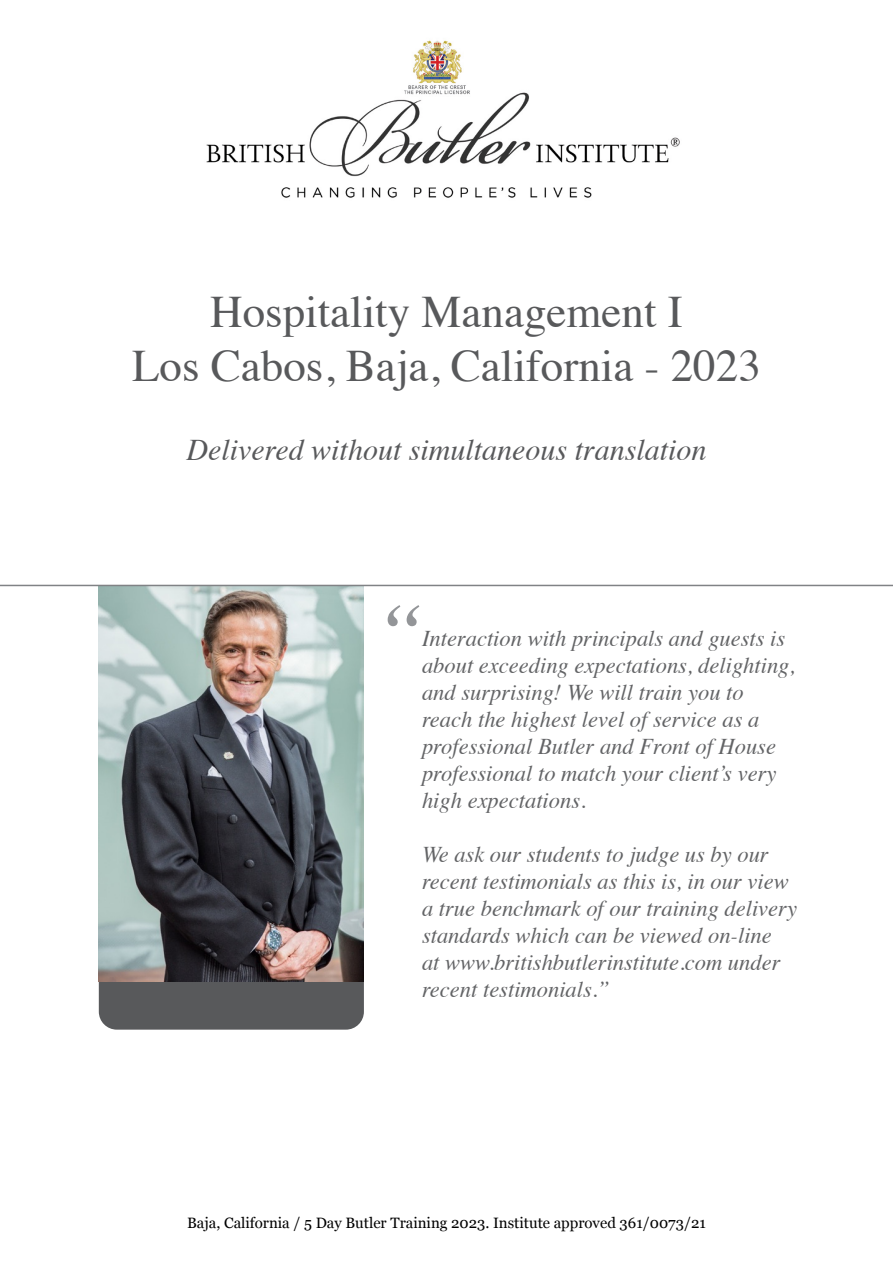
<style>
.page{position:relative;width:893px;height:1263px;background:#fff}
.page>*{position:absolute;margin:0;border:0;box-sizing:border-box;transform-origin:0 0}
.t1{font:italic 91.5px "Times";color:#939598}
.t2{font:45px/54px "Times";color:#58595b;text-align:center}
.t3{font:italic 30px "Times";color:#58595b}
.t4{font:italic 22.5px/27px "Times";color:#636466}
.t5{font:15px "Georgia";color:#000}
</style>
<div class="page">
<img style="left:206px;top:40px;width:474px;height:158px">
<div style="left:99px;top:982px;width:265px;height:48px;background:#58595b"></div>
<img style="left:99px;top:586px;width:265px;height:396px">
<hr style="left:0;top:585px;width:893px;height:1px;background:#808285">
<h2 class="t2" style="left:132px;top:281px;width:630px">Hospitality Management I<br>Los Cabos, Baja, California - 2023</h2>
<h3 class="t3" style="left:187px;top:424px;width:521px">Delivered without simultaneous translation</h3>
<h1 class="t1" style="left:372px;top:555px;width:52px">“</h1>
<p class="t4" style="left:422px;top:624px;width:375px">Interaction with principals and guests is about exceeding expectations, delighting, and surprising! We will train you to reach the highest level of service as a professional Butler and Front of House professional to match your client’s very high expectations.</p>
<p class="t4" style="left:422px;top:840px;width:376px">We ask our students to judge us by our recent testimonials as this is, in our view a true benchmark of our training delivery standards which can be viewed on-line<br>at www.britishbutlerinstitute.com under recent testimonials.”</p>
<p class="t5" style="left:187px;top:1211px;width:520px">Baja, California / 5 Day Butler Training 2023. Institute approved 361/0073/21</p>
</div>
